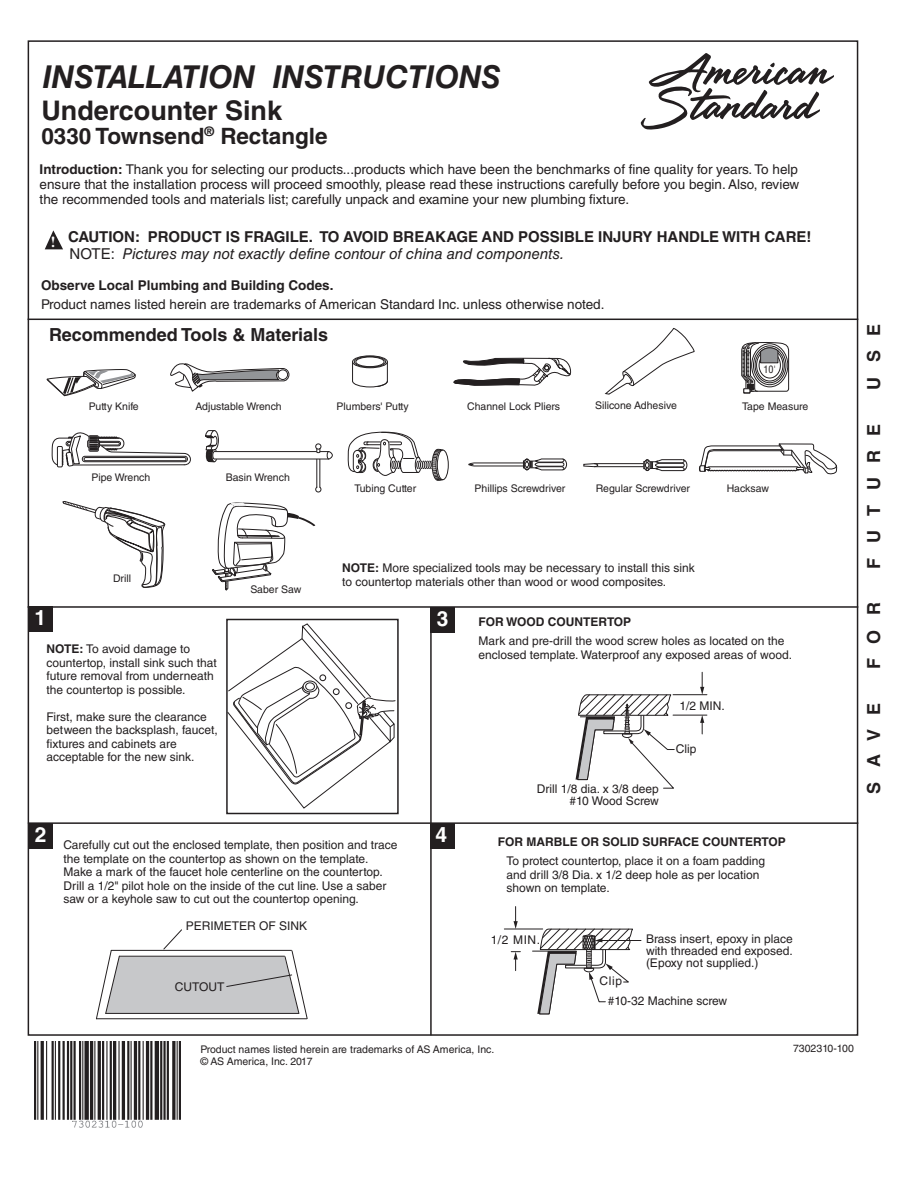
<style>
.page{position:relative;width:918px;height:1188px;background:#fff}
.page>*{position:absolute;margin:0;border:0;box-sizing:border-box;transform-origin:0 0}
.t1{font:italic 700 31.5px "Helvetica LT Std";color:#231f20}
.t2{font:700 27px "Helvetica LT Std";color:#231f20}
.t3{font:700 22.5px "Helvetica LT Std";color:#231f20}
.t4{font:700 21px "Helvetica LT Std";color:#fff}
.t5{font:700 18px "Helvetica LT Std";color:#231f20}
.t6{font:700 15px/16.6px "Helvetica LT Std";color:#231f20}
.t7{font:700 15px "Times New Roman MT Std";color:#fff}
.t8{font:13.5px/15px "Helvetica LT Std";color:#231f20;text-align:justify}
.t9{font:700 13.5px "Helvetica LT Std";color:#231f20}
.t10{font:12px/13.5px "Helvetica LT Std";color:#231f20}
.t11{font:700 12px "Helvetica LT Std";color:#231f20}
.t12{font:10.5px/12px "Helvetica LT Std";color:#231f20}
.t13{font:condensed 10.05px "Helvetica LT Std";color:#231f20}
.s1{font-weight:700}
.s2{font-weight:400}
.s3{font-weight:400;font-style:italic}
</style>
<div class="page">
<hr style="left:504px;top:929px;width:39px;height:1px;background:#231f20">
<hr style="left:673px;top:715px;width:34px;height:1px;background:#231f20">
<hr style="left:673px;top:694px;width:34px;height:1px;background:#231f20">
<svg style="left:700px;top:672px;width:4px;height:23px"></svg>
<svg style="left:700px;top:715px;width:4px;height:19px"></svg>
<svg style="left:576px;top:694px;width:99px;height:95px"></svg>
<svg style="left:532px;top:928px;width:101px;height:86px"></svg>
<svg style="left:514px;top:907px;width:4px;height:22px"></svg>
<svg style="left:511px;top:951px;width:9px;height:20px"></svg>
<div style="left:29px;top:607px;width:24px;height:25px;background:#231f20"></div>
<div style="left:29px;top:823px;width:24px;height:25px;background:#231f20"></div>
<div style="left:431px;top:607px;width:24px;height:25px;background:#231f20"></div>
<div style="left:431px;top:823px;width:24px;height:25px;background:#231f20"></div>
<svg style="left:96px;top:929px;width:212px;height:91px"></svg>
<hr style="left:106px;top:1013px;width:193px;height:1px;background:#231f20">
<hr style="left:601px;top:940px;width:40px;height:1px;background:#231f20">
<svg style="left:229px;top:623px;width:167px;height:186px"></svg>
<div style="left:226px;top:619px;width:173px;height:195px;border:2px solid #231f20"></div>
<hr style="left:29px;top:822px;width:829px;height:2px;background:#231f20">
<hr style="left:430px;top:608px;width:2px;height:427px;background:#231f20">
<svg style="left:45px;top:230px;width:18px;height:19px"></svg>
<hr style="left:28px;top:319px;width:830px;height:1px;background:#231f20">
<svg style="left:453px;top:358px;width:119px;height:28px"></svg>
<svg style="left:170px;top:363px;width:120px;height:29px"></svg>
<div style="left:352px;top:355px;width:36px;height:13px;border:1px solid #231f20;border-radius:50%"></div>
<div style="left:354px;top:356px;width:32px;height:11px;border:1px solid #231f20;border-radius:50%"></div>
<div style="left:356px;top:357px;width:28px;height:10px;border:1px solid #231f20;border-radius:50%"></div>
<svg style="left:468px;top:458px;width:99px;height:13px"></svg>
<svg style="left:46px;top:369px;width:90px;height:27px"></svg>
<div style="left:57px;top:446px;width:6px;height:21px;border:1px solid #231f20"></div>
<svg style="left:205px;top:430px;width:128px;height:63px"></svg>
<div style="left:437px;top:450px;width:12px;height:30px;border:1px solid #231f20;border-radius:50%"></div>
<svg style="left:347px;top:431px;width:97px;height:50px"></svg>
<svg style="left:699px;top:443px;width:139px;height:32px"></svg>
<svg style="left:741px;top:342px;width:48px;height:52px"></svg>
<svg style="left:352px;top:362px;width:36px;height:26px"></svg>
<svg style="left:583px;top:459px;width:104px;height:13px"></svg>
<svg style="left:52px;top:432px;width:139px;height:34px"></svg>
<svg style="left:605px;top:328px;width:90px;height:67px"></svg>
<svg style="left:62px;top:501px;width:104px;height:87px"></svg>
<svg style="left:212px;top:502px;width:103px;height:89px"></svg>
<hr style="left:28px;top:606px;width:830px;height:2px;background:#231f20">
<svg style="left:640px;top:53px;width:194px;height:77px"></svg>
<img style="left:35px;top:1041px;width:146px;height:87px">
<h1 class="t1" style="left:43px;top:57px;width:460px">INSTALLATION INSTRUCTIONS</h1>
<h2 class="t2" style="left:41px;top:94px;width:242px">Undercounter Sink</h2>
<h3 class="t3" style="left:41px;top:122px;width:288px">0330 Townsend<sup>®</sup> Rectangle</h3>
<p class="t8" style="left:40px;top:162px;width:761px"><span class="s1">Introduction:</span> Thank you for selecting our products...products which have been the benchmarks of fine quality for years. To help ensure that the installation process will proceed smoothly, please read these instructions carefully before you begin. Also, review the recommended tools and materials list; carefully unpack and examine your new plumbing fixture.</p>
<p class="t7" style="left:51px;top:233px;width:6px">!</p>
<p class="t6" style="left:68px;top:228px;width:745px">CAUTION: PRODUCT IS FRAGILE. TO AVOID BREAKAGE AND POSSIBLE INJURY HANDLE WITH CARE!<br><span class="s2">NOTE:</span> <span class="s3">Pictures may not exactly define contour of china and components.</span></p>
<p class="t9" style="left:41px;top:277px;width:294px">Observe Local Plumbing and Building Codes.</p>
<p class="t8" style="left:41px;top:297px;width:565px">Product names listed herein are trademarks of American Standard Inc. unless otherwise noted.</p>
<h3 class="t5" style="left:49px;top:323px;width:280px">Recommended Tools &amp; Materials</h3>
<p class="t12" style="left:89px;top:400px;width:51px">Putty Knife</p>
<p class="t12" style="left:595px;top:399px;width:83px">Silicone Adhesive</p>
<p class="t12" style="left:195px;top:400px;width:88px">Adjustable Wrench</p>
<p class="t12" style="left:467px;top:400px;width:94px">Channel Lock Pliers</p>
<p class="t12" style="left:337px;top:400px;width:74px">Plumbers' Putty</p>
<p class="t12" style="left:91px;top:471px;width:60px">Pipe Wrench</p>
<p class="t12" style="left:113px;top:572px;width:20px">Drill</p>
<p class="t12" style="left:226px;top:471px;width:66px">Basin Wrench</p>
<p class="t12" style="left:250px;top:583px;width:52px">Saber Saw</p>
<p class="t12" style="left:355px;top:482px;width:63px">Tubing Cutter</p>
<p class="t12" style="left:475px;top:482px;width:92px">Phillips Screwdriver</p>
<p class="t12" style="left:596px;top:482px;width:96px">Regular Screwdriver</p>
<p class="t10" style="left:342px;top:561px;width:354px"><span class="s1">NOTE:</span> More specialized tools may be necessary to install this sink to countertop materials other than wood or wood composites.</p>
<h3 class="t4" style="left:35px;top:605px;width:13px">1</h3>
<p class="t11" style="left:478px;top:614px;width:154px">FOR WOOD COUNTERTOP</p>
<h3 class="t4" style="left:437px;top:606px;width:13px">3</h3>
<p class="t13" style="left:764px;top:363px;width:14px">10'</p>
<p class="t12" style="left:742px;top:400px;width:68px">Tape Measure</p>
<p class="t12" style="left:727px;top:482px;width:44px">Hacksaw</p>
<p class="t10" style="left:47px;top:642px;width:172px"><span class="s1">NOTE:</span> To avoid damage to countertop, install sink such that future removal from underneath the countertop is possible.</p>
<p class="t10" style="left:47px;top:710px;width:173px">First, make sure the clearance between the backsplash, faucet, fixtures and cabinets are acceptable for the new sink.</p>
<h3 class="t4" style="left:35px;top:822px;width:13px">2</h3>
<p class="t10" style="left:64px;top:838px;width:335px">Carefully cut out the enclosed template, then position and trace the template on the countertop as shown on the template.<br>Make a mark of the faucet hole centerline on the countertop.<br>Drill a 1/2" pilot hole on the inside of the cut line. Use a saber saw or a keyhole saw to cut out the countertop opening.</p>
<p class="t10" style="left:186px;top:919px;width:123px">PERIMETER OF SINK</p>
<p class="t10" style="left:175px;top:980px;width:51px">CUTOUT</p>
<h3 class="t4" style="left:436px;top:822px;width:13px">4</h3>
<p class="t10" style="left:479px;top:634px;width:315px">Mark and pre-drill the wood screw holes as located on the enclosed template. Waterproof any exposed areas of wood.</p>
<p class="t10" style="left:537px;top:782px;width:124px">Drill 1/8 dia. x 3/8 deep</p>
<p class="t10" style="left:569px;top:794px;width:91px">#10 Wood Screw</p>
<p class="t10" style="left:679px;top:699px;width:47px">1/2 MIN.</p>
<p class="t10" style="left:676px;top:742px;width:22px">Clip</p>
<p class="t11" style="left:498px;top:835px;width:289px">FOR MARBLE OR SOLID SURFACE COUNTERTOP</p>
<p class="t10" style="left:507px;top:854px;width:260px">To protect countertop, place it on a foam padding and drill 3/8 Dia. x 1/2 deep hole as per location shown on template.</p>
<p class="t10" style="left:646px;top:933px;width:148px;line-height:12px;text-align:justify">Brass insert, epoxy in place with threaded end exposed. (Epoxy not supplied.)</p>
<p class="t10" style="left:491px;top:933px;width:51px">1/2 MIN.</p>
<p class="t10" style="left:600px;top:974px;width:24px">Clip</p>
<p class="t10" style="left:608px;top:994px;width:121px">#10-32 Machine screw</p>
<h3 class="t5" style="left:863px;top:390px;width:67px;rotate:-90deg">USE</h3>
<h3 class="t5" style="left:863px;top:569px;width:146px;rotate:-90deg">FUTURE</h3>
<h3 class="t5" style="left:863px;top:669px;width:68px;rotate:-90deg">FOR</h3>
<h3 class="t5" style="left:863px;top:794px;width:92px;rotate:-90deg">SAVE</h3>
<p class="t12" style="left:200px;top:1043px;width:296px">Product names listed herein are trademarks of AS America, Inc. © AS America, Inc. 2017</p>
<p class="t12" style="left:793px;top:1042px;width:62px">7302310-100</p>
</div>
